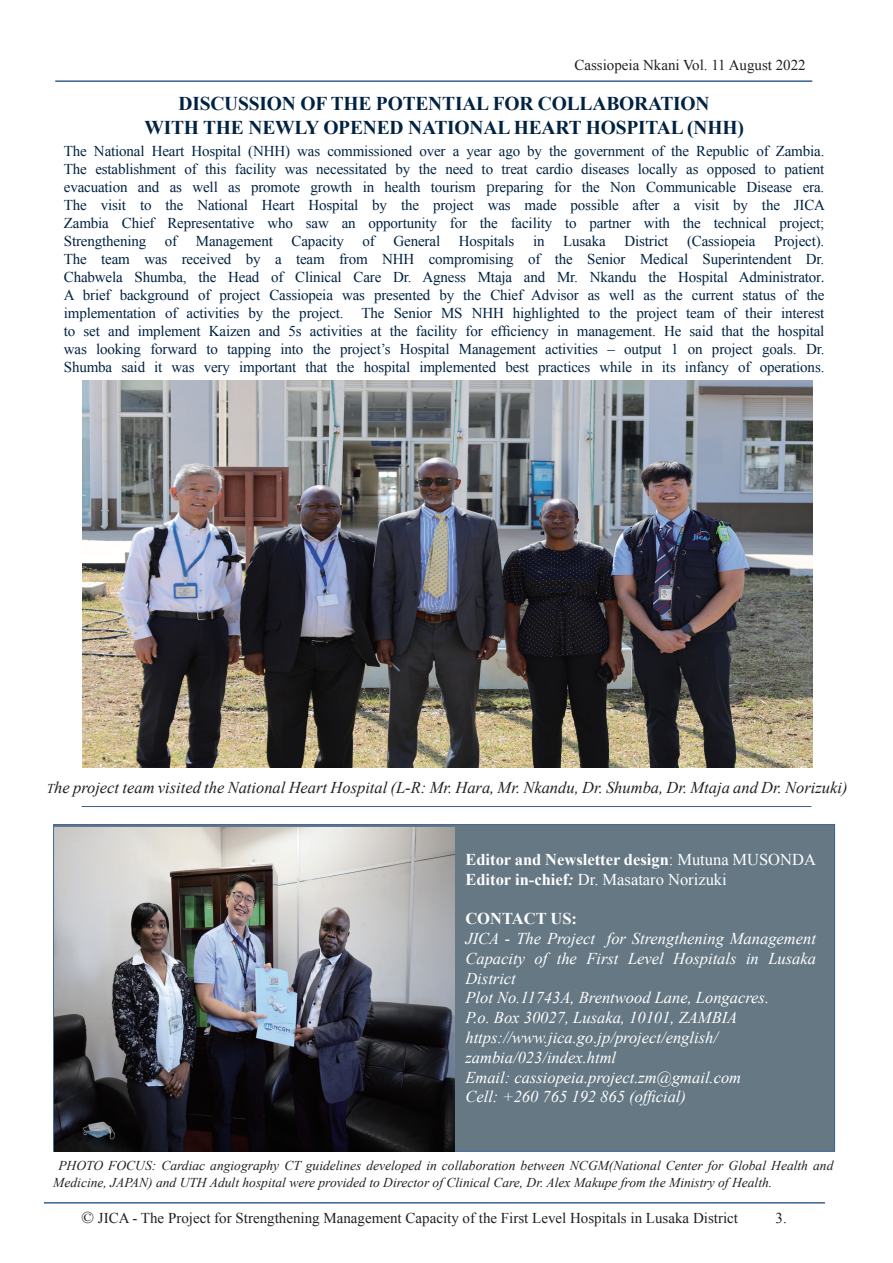
<style>
.page{position:relative;width:893px;height:1263px;background:#fff}
.page>*{position:absolute;margin:0;border:0;box-sizing:border-box;transform-origin:0 0}
.t1{font:700 19.5px/24px "Times New Roman";letter-spacing:-.01em;color:#002241;text-align:center}
.t2{font:italic 16.5px/19.8px "Times New Roman";color:#fff}
.t3{font:italic 16.5px "Times New Roman";color:#231f20}
.t4{font:700 16.5px/19.8px "Times New Roman";color:#fff}
.t5{font:15px/18px "Times New Roman";letter-spacing:-.01em;color:#002241;text-align:justify}
.t6{font:15px "Times New Roman";color:#231f20}
.t7{font:italic 13.5px/16.2px "Times New Roman";color:#231f20}
.s1{font-family:"Koz Min Pr 6 N"}
.s2{font-size:13.5px}
.s3{font-weight:400}
.s4{font-style:italic}
.s5{font-size:16.5px}
</style>
<div class="page">
<hr style="left:55px;top:80px;width:757px;height:2px;background:#355f8e">
<hr style="left:82px;top:806px;width:729px;height:1px;background:#355f8e">
<div style="left:53px;top:824px;width:782px;height:328px;background:#657884;border:1px solid #355f8e"></div>
<hr style="left:44px;top:1202px;width:781px;height:1px;background:#355f8e">
<img style="left:54px;top:827px;width:401px;height:325px">
<img style="left:83px;top:381px;width:729px;height:386px">
<p class="t6" style="left:574px;top:55px;width:233px">Cassiopeia Nkani Vol. 11 August 2022</p>
<h1 class="t1" style="left:144px;top:91px;width:601px">DISCUSSION OF THE POTENTIAL FOR COLLABORATION<br>WITH THE NEWLY OPENED NATIONAL HEART HOSPITAL (NHH)</h1>
<p class="t5" style="left:64px;top:142px;width:763px">The National Heart Hospital (NHH) was commissioned over a year ago by the government of the Republic of Zambia.<br>The establishment of this facility was necessitated by the need to treat cardio diseases locally as opposed to patient evacuation and as well as promote growth in health tourism <span class="s1">p</span>reparing for the Non Communicable Disease era.<br>The visit to the National Heart Hospital by the project was made possible after a visit by the JICA Zambia Chief Representative who saw an opportunity for the facility to partner with the technical project; Strengthening of Management Capacity of General Hospitals in Lusaka District (Cassiopeia Project).<br>The team was received by a team from NHH compromising of the Senior Medical Superintendent Dr.<br>Chabwela Shumba, the Head of Clinical Care Dr. Agness Mtaja and Mr. Nkandu the Hospital Administrator<span class="s1">.<br></span>A brief background of project Cassiopeia was presented by the Chief Advisor as well as the current status of the implementation of activities by the project. The Senior MS NHH highlighted to the project team of their interest to set and implement Kaizen and 5s activities at the facility for efficiency in management. He said that the hospital was looking forward to tapping into the project’s Hospital Management activities – output 1 on project goals. Dr.<br>Shumba said it was very important that the hospital implemented best practices while in its infancy of operations.</p>
<p class="t3" style="left:47px;top:776px;width:802px"><span class="s2">T</span>he project team visited the National Heart Hospital (L-R: Mr. Hara, Mr. Nkandu, Dr. Shumba, Dr. Mtaja and Dr. Norizuki)</p>
<p class="t4" style="left:465px;top:849px;width:352px">Editor and Newsletter design<span class="s3">: Mutuna MUSONDA<br></span>Editor in-chief<span class="s4">:</span> <span class="s3">Dr. Masataro Norizuki</span></p>
<p class="t4" style="left:465px;top:908px;width:113px">CONTACT US:</p>
<p class="t2" style="left:465px;top:928px;width:352px">JICA - The Project for Strengthening Management Capacity of the First Level Hospitals in Lusaka District<br>Plot No.11743A, Brentwood Lane, Longacres.<br>P.o. Box 30027, Lusaka, 10101, ZAMBIA https://www.jica.go.jp/project/english/ zambia/023/index.html<br>Email: cassiopeia.project.zm@gmail.com<br>Cell: +260 765 192 865 (official)</p>
<p class="t7" style="left:53px;top:1157px;width:782px;text-indent:5px">PHOTO FOCUS: Cardiac angiography CT guidelines developed in collaboration between NCGM(National Center for Global Health and<br>Medicine, JAPAN) and UTH Adult hospital were provided to Director of Clinical Care, Dr. Alex Makupe from the Ministry of Health.</p>
<p class="t6" style="left:82px;top:1208px;width:658px"><span class="s5">©</span> JICA - The Project for Strengthening Management Capacity of the First Level Hospitals in Lusaka District</p>
<p class="t6" style="left:775px;top:1208px;width:13px">3.</p>
</div>
